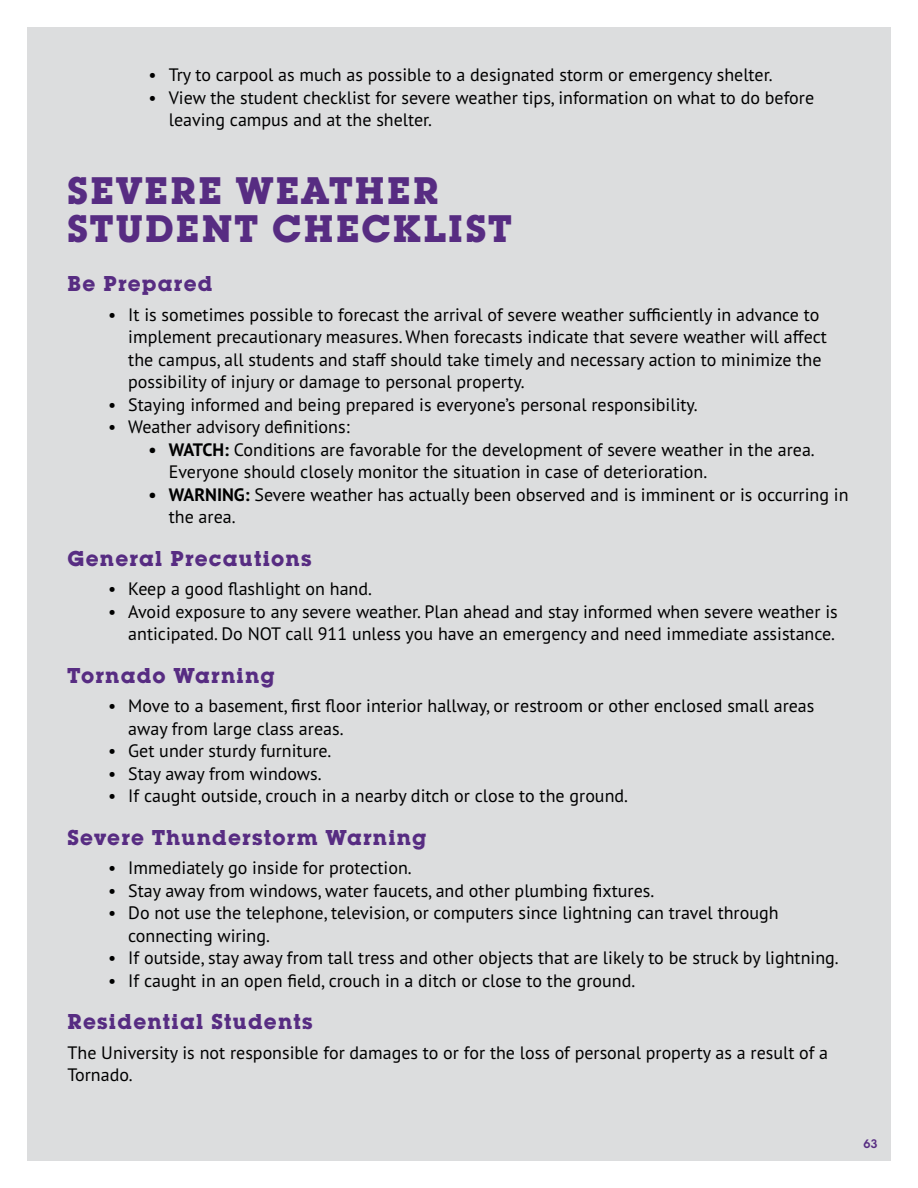
<style>
.page{position:relative;width:918px;height:1188px;background:#fff}
.page>*{position:absolute;margin:0;border:0;box-sizing:border-box;transform-origin:0 0}
.t1{font:700 37.5px/37.5px "Lubalin Graph Std";letter-spacing:.07em;color:#572c82}
.t2{font:700 21px "Lubalin Graph Std";letter-spacing:.06em;color:#572c82}
.t3{font:18px/22.5px "PT Sans Pro";color:#000}
.t4{font:600 12px "Lubalin Graph Std";color:#572c82}
.s1{font-weight:700}
</style>
<div class="page">
<div style="left:27px;top:27px;width:864px;height:1134px;background:#dcddde"></div>
<p class="t3" style="left:148px;top:63px;width:626px">• Try to carpool as much as possible to a designated storm or emergency shelter.</p>
<p class="t3" style="left:169px;top:86px;width:647px;text-indent:-20px">• View the student checklist for severe weather tips, information on what to do before leaving campus and at the shelter.</p>
<h1 class="t1" style="left:68px;top:172px;width:445px">SEVERE WEATHER<br>STUDENT CHECKLIST</h1>
<p class="t2" style="left:68px;top:270px;width:146px">Be Prepared</p>
<p class="t3" style="left:128px;top:303px;width:700px;text-indent:-20px">• It is sometimes possible to forecast the arrival of severe weather sufficiently in advance to implement precautionary measures. When forecasts indicate that severe weather will affect the campus, all students and staff should take timely and necessary action to minimize the possibility of injury or damage to personal property.</p>
<p class="t3" style="left:108px;top:393px;width:591px">• Staying informed and being prepared is everyone’s personal responsibility.</p>
<p class="t3" style="left:108px;top:415px;width:243px">• Weather advisory definitions:</p>
<p class="t3" style="left:169px;top:438px;width:648px;text-indent:-20px"><span class="s1">• WATCH:</span> Conditions are favorable for the development of severe weather in the area.<br>Everyone should closely monitor the situation in case of deterioration.</p>
<p class="t3" style="left:169px;top:483px;width:681px;text-indent:-20px"><span class="s1">• WARNING:</span> Severe weather has actually been observed and is imminent or is occurring in the area.</p>
<p class="t2" style="left:68px;top:545px;width:246px">General Precautions</p>
<p class="t3" style="left:108px;top:577px;width:265px">• Keep a good flashlight on hand.</p>
<p class="t3" style="left:108px;top:600px;width:731px;text-align:right">• Avoid exposure to any severe weather. Plan ahead and stay informed when severe weather is anticipated. Do NOT call 911 unless you have an emergency and need immediate assistance.</p>
<p class="t2" style="left:68px;top:662px;width:209px">Tornado Warning</p>
<p class="t3" style="left:128px;top:694px;width:688px;text-indent:-20px">• Move to a basement, first floor interior hallway, or restroom or other enclosed small areas away from large class areas.</p>
<p class="t3" style="left:108px;top:739px;width:225px">• Get under sturdy furniture.</p>
<p class="t3" style="left:108px;top:762px;width:215px">• Stay away from windows.</p>
<p class="t3" style="left:108px;top:784px;width:522px">• If caught outside, crouch in a nearby ditch or close to the ground.</p>
<p class="t2" style="left:68px;top:824px;width:361px">Severe Thunderstorm Warning</p>
<p class="t3" style="left:108px;top:856px;width:305px">• Immediately go inside for protection.</p>
<p class="t3" style="left:108px;top:879px;width:548px">• Stay away from windows, water faucets, and other plumbing fixtures.</p>
<p class="t3" style="left:128px;top:901px;width:652px;text-indent:-20px">• Do not use the telephone, television, or computers since lightning can travel through connecting wiring.</p>
<p class="t3" style="left:108px;top:946px;width:732px">• If outside, stay away from tall tress and other objects that are likely to be struck by lightning.</p>
<p class="t3" style="left:108px;top:969px;width:529px">• If caught in an open field, crouch in a ditch or close to the ground.</p>
<p class="t2" style="left:68px;top:1008px;width:247px">Residential Students</p>
<p class="t3" style="left:68px;top:1041px;width:762px">The University is not responsible for damages to or for the loss of personal property as a result of a<br>Tornado.</p>
<p class="t4" style="left:864px;top:1135px;width:15px">63</p>
</div>
